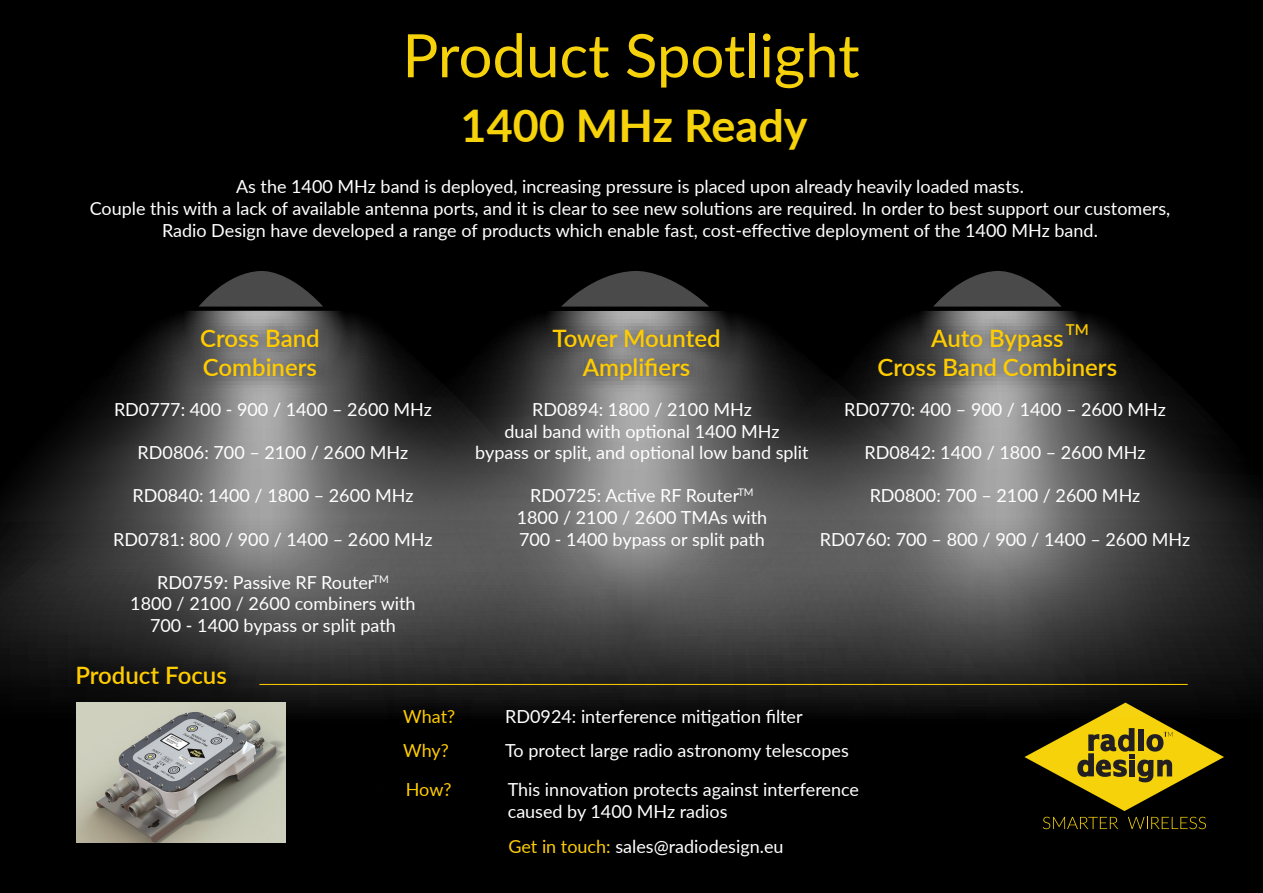
<style>
.page{position:relative;width:1263px;height:893px;background:#000}
.page>*{position:absolute;margin:0;border:0;box-sizing:border-box;transform-origin:0 0}
.t1{font:60px "Lato";color:#f6d20b}
.t2{font:700 45px "Lato";color:#f6d20b}
.t3{font:600 24px/28.8px "Lato";color:#fc0;text-align:center}
.t4{font:18px/21.6px "Lato";color:#fff}
.t5{font:18px "Lato";letter-spacing:-.005em;color:#fc0}
.t6{font:600 15px "Lato";color:#fc0}
.s1{color:#fecd08}
</style>
<div class="page">
<svg style="left:204px;top:271px;width:114px;height:30px"></svg>
<svg style="left:939px;top:271px;width:117px;height:30px"></svg>
<svg style="left:567px;top:271px;width:136px;height:30px"></svg>
<svg style="left:1043px;top:817px;width:75px;height:12px"></svg>
<svg style="left:1128px;top:817px;width:78px;height:12px"></svg>
<svg style="left:1024px;top:725px;width:200px;height:86px"></svg>
<svg style="left:694px;top:323px;width:569px;height:402px"></svg>
<svg style="left:0;top:317px;width:694px;height:408px"></svg>
<img style="left:175px;top:301px;width:172px;height:108px">
<img style="left:527px;top:301px;width:219px;height:108px">
<img style="left:852px;top:301px;width:291px;height:108px">
<img style="left:50px;top:638px;width:205px;height:79px">
<img style="left:378px;top:682px;width:115px;height:43px">
<img style="left:378px;top:716px;width:108px;height:9px">
<hr style="left:259px;top:684px;width:929px;height:1px;background:#fc0">
<img style="left:76px;top:702px;width:209px;height:141px">
<p class="t1" style="left:402px;top:13px;width:459px">Product Spotlight</p>
<p class="t2" style="left:461px;top:93px;width:348px">1400 MHz Ready</p>
<p class="t4" style="left:236px;top:175px;width:789px">As the 1400 MHz band is deployed, increasing pressure is placed upon already heavily loaded masts.</p>
<p class="t4" style="left:90px;top:197px;width:1082px">Couple this with a lack of available antenna ports, and it is clear to see new solutions are required. In order to best support our customers,</p>
<p class="t4" style="left:162px;top:218px;width:937px">Radio Design have developed a range of products which enable fast, cost-effective deployment of the 1400 MHz band.</p>
<p class="t6" style="left:1066px;top:319px;width:24px">TM</p>
<p class="t3" style="left:200px;top:323px;width:121px;text-align:left">Cross Band<br>Combiners</p>
<p class="t3" style="left:552px;top:323px;width:170px">Tower Mounted<br>Amplifiers</p>
<p class="t3" style="left:877px;top:323px;width:241px">Auto Bypass<br>Cross Band Combiners</p>
<p class="t4" style="left:114px;top:398px;width:319px">RD0777: 400 - 900 / 1400 – 2600 MHz</p>
<p class="t4" style="left:138px;top:441px;width:272px">RD0806: 700 – 2100 / 2600 MHz</p>
<p class="t4" style="left:132px;top:484px;width:283px">RD0840: 1400 / 1800 – 2600 MHz</p>
<p class="t4" style="left:113px;top:527px;width:321px">RD0781: 800 / 900 / 1400 – 2600 MHz</p>
<p class="t4" style="left:157px;top:571px;width:233px">RD0759: Passive RF Router<sup>TM</sup></p>
<p class="t4" style="left:130px;top:592px;width:287px">1800 / 2100 / 2600 combiners with</p>
<p class="t4" style="left:150px;top:614px;width:247px">700 - 1400 bypass or split path</p>
<p class="t3" style="left:75px;top:660px;width:153px">Product Focus</p>
<p class="t4" style="left:532px;top:398px;width:221px">RD0894: 1800 / 2100 MHz</p>
<p class="t4" style="left:504px;top:419px;width:276px">dual band with optional 1400 MHz</p>
<p class="t4" style="left:475px;top:441px;width:335px">bypass or split, and optional low band split</p>
<p class="t4" style="left:530px;top:484px;width:225px">RD0725: Active RF Router<sup>TM</sup></p>
<p class="t4" style="left:517px;top:506px;width:252px">1800 / 2100 / 2600 TMAs with</p>
<p class="t4" style="left:519px;top:527px;width:247px">700 - 1400 bypass or split path</p>
<p class="t4" style="left:844px;top:398px;width:323px">RD0770: 400 – 900 / 1400 – 2600 MHz</p>
<p class="t4" style="left:864px;top:441px;width:283px">RD0842: 1400 / 1800 – 2600 MHz</p>
<p class="t4" style="left:870px;top:484px;width:272px">RD0800: 700 – 2100 / 2600 MHz</p>
<p class="t4" style="left:820px;top:527px;width:372px">RD0760: 700 – 800 / 900 / 1400 – 2600 MHz</p>
<p class="t5" style="left:403px;top:703px;width:53px">What?</p>
<p class="t4" style="left:505px;top:704px;width:299px">RD0924: interference mitigation filter</p>
<p class="t5" style="left:403px;top:737px;width:47px">Why?</p>
<p class="t4" style="left:505px;top:739px;width:345px">To protect large radio astronomy telescopes</p>
<p class="t5" style="left:406px;top:777px;width:47px">How?</p>
<p class="t4" style="left:508px;top:778px;width:353px">This innovation protects against interference caused by 1400 MHz radios</p>
<p class="t4" style="left:508px;top:835px;width:277px"><span class="s1">Get in touch:</span> sales@radiodesign.eu</p>
</div>
